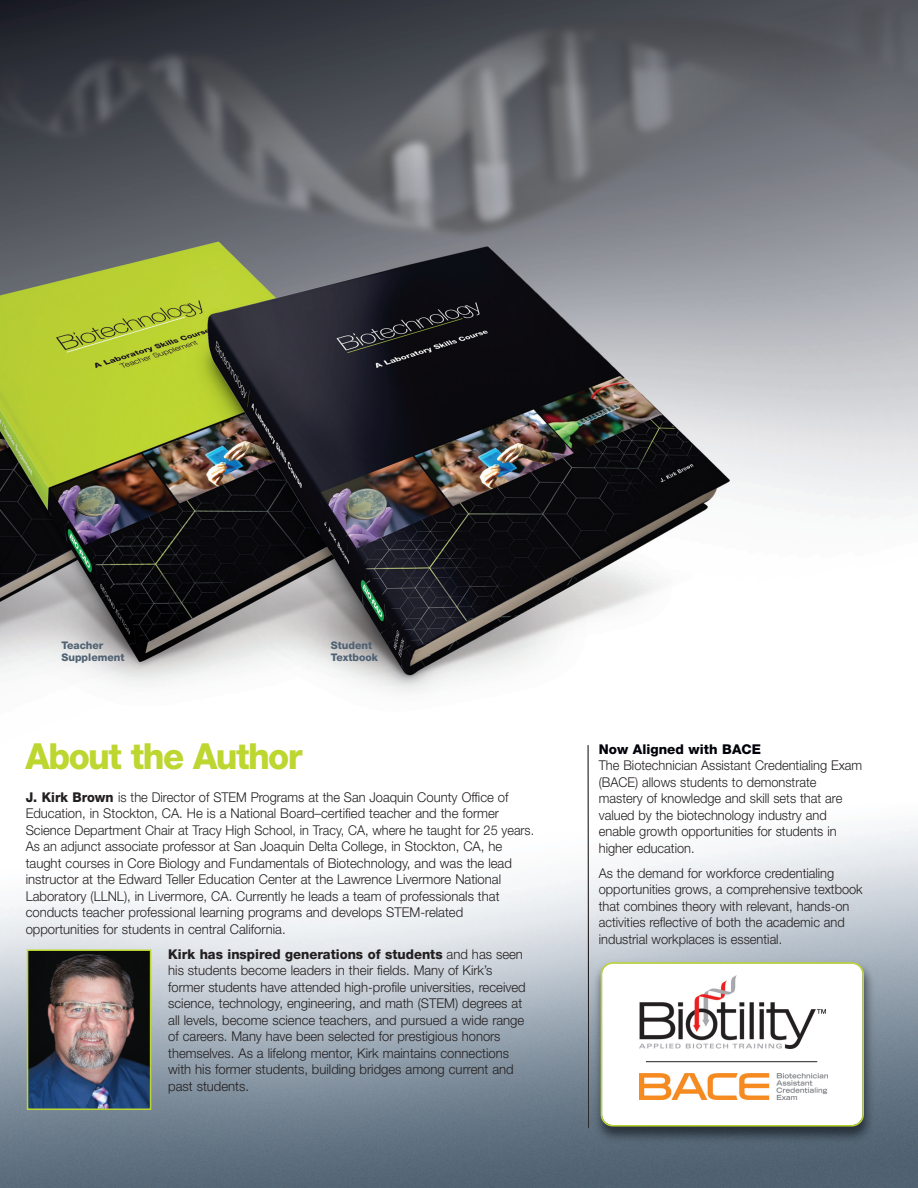
<style>
.page{position:relative;width:918px;height:1188px;background:#fff}
.page>*{position:absolute;margin:0;border:0;box-sizing:border-box;transform-origin:0 0}
.t1{font:800 36px "Helvetica Neue";letter-spacing:-.045em;color:#bed630;scale:.96 1}
.t2{font:300 13.5px/16.5px "Helvetica Neue";color:#231f20;scale:.95 1}
.t3{font:300 13.5px/16.5px "Helvetica Neue";color:#231f20}
.t4{font:800 13.5px "Helvetica Neue";color:#010209}
.t5{font:800 10.5px/12px "Helvetica Neue";color:#4f6172}
.s1{font-weight:800}
</style>
<div class="page">
<img style="left:0;top:0;width:918px;height:1188px">
<img style="left:30px;top:952px;width:118px;height:155px">
<div style="left:27px;top:949px;width:124px;height:161px;border:2px solid #bed630"></div>
<svg style="left:587px;top:744px;width:3px;height:385px"></svg>
<img style="left:590px;top:958px;width:289px;height:190px">
<svg style="left:601px;top:962px;width:263px;height:165px"></svg>
<img style="left:640px;top:976px;width:185px;height:72px">
<img style="left:639px;top:1073px;width:189px;height:27px">
<hr style="left:646px;top:1061px;width:171px;height:1px;background:#231f20">
<p class="t5" style="left:61px;top:640px;width:65px">Teacher<br>Supplement</p>
<p class="t5" style="left:331px;top:640px;width:49px">Student<br>Textbook</p>
<h1 class="t1" style="left:26px;top:743px;width:290px">About the Author</h1>
<p class="t2" style="left:26px;top:790px;width:537px"><span class="s1">J. Kirk Brown</span> is the Director of STEM Programs at the San Joaquin County Office of Education, in Stockton, CA. He is a National Board–certified teacher and the former Science Department Chair at Tracy High School, in Tracy, CA, where he taught for 25 years.<br>As an adjunct associate professor at San Joaquin Delta College, in Stockton, CA, he taught courses in Core Biology and Fundamentals of Biotechnology, and was the lead instructor at the Edward Teller Education Center at the Lawrence Livermore National Laboratory (LLNL), in Livermore, CA. Currently he leads a team of professionals that conducts teacher professional learning programs and develops STEM-related opportunities for students in central California.</p>
<p class="t3" style="left:168px;top:947px;width:359px"><span class="s1">Kirk has inspired generations of students</span> and has seen his students become leaders in their fields. Many of Kirk’s former students have attended high-profile universities, received science, technology, engineering, and math (STEM) degrees at all levels, become science teachers, and pursued a wide range of careers. Many have been selected for prestigious honors themselves. As a lifelong mentor, Kirk maintains connections with his former students, building bridges among current and past students.</p>
<p class="t4" style="left:599px;top:744px;width:164px">Now Aligned with BACE</p>
<p class="t2" style="left:599px;top:759px;width:279px">The Biotechnician Assistant Credentialing Exam (BACE) allows students to demonstrate mastery of knowledge and skill sets that are valued by the biotechnology industry and enable growth opportunities for students in higher education.</p>
<p class="t2" style="left:599px;top:866px;width:279px">As the demand for workforce credentialing opportunities grows, a comprehensive textbook that combines theory with relevant, hands-on activities reflective of both the academic and industrial workplaces is essential.</p>
</div>
